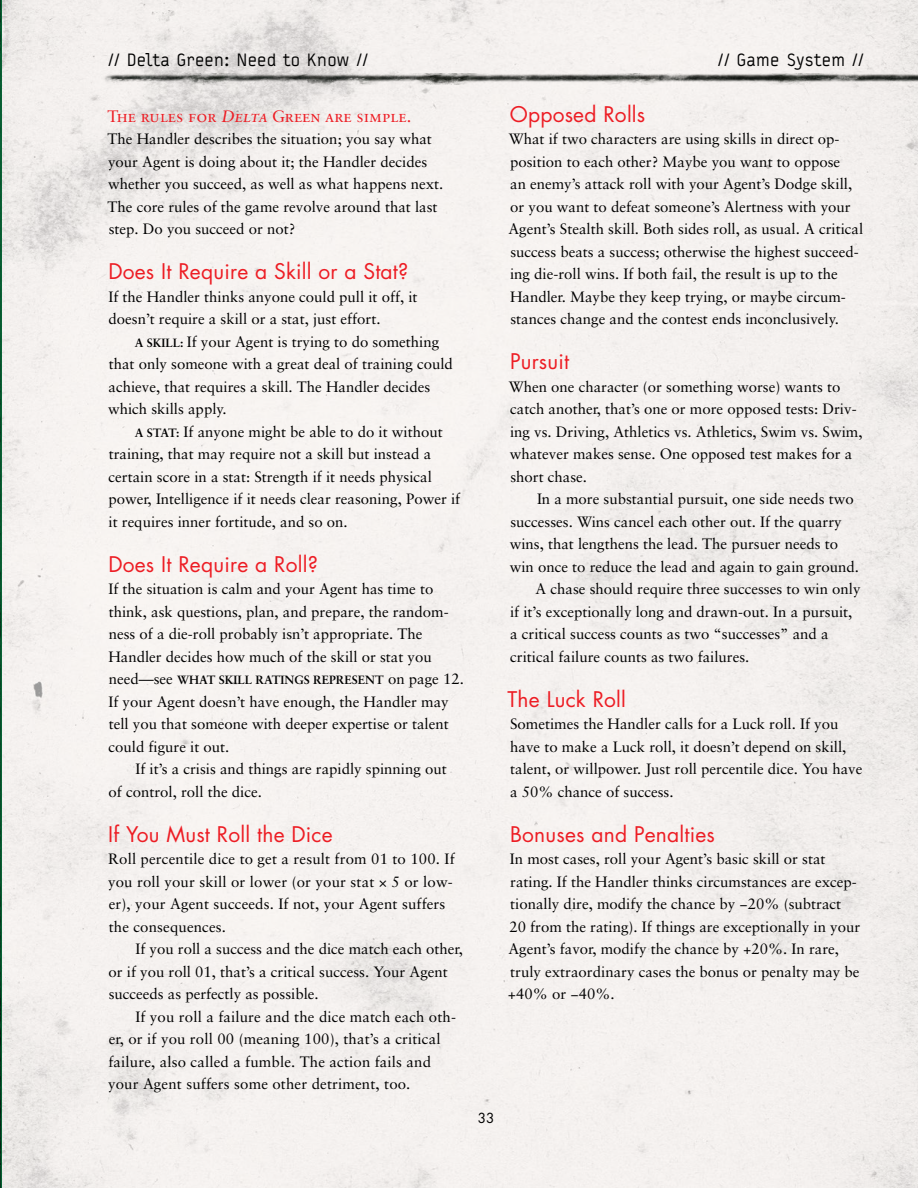
<style>
.page{position:relative;width:918px;height:1188px;background:#fff}
.page>*{position:absolute;margin:0;border:0;box-sizing:border-box;transform-origin:0 0}
.t1{font:21px "Futura Std";letter-spacing:.01em;color:#ed1d24}
.t2{font:18px "Typestar";letter-spacing:.005em;color:#000}
.t3{font:16.5px "Sabon Roman SC";color:#ed1d24}
.t4{font:15px/22.5px "Sabon";color:#000}
.t5{font:13.5px "Futura Std";color:#000}
.t6{font:700 12px "Sabon";color:#000}
.s1{font-style:italic}
.s2{font-weight:700;font-size:12px}
.s3{font-weight:400;font-size:15px}
</style>
<div class="page">
<img style="left:2px;top:0;width:916px;height:1188px">
<img style="left:102px;top:74px;width:816px;height:10px">
<hr style="left:0;top:0;width:2px;height:1188px;background:#096236">
<p class="t2" style="left:108px;top:50px;width:262px">// Delta Green: Need to Know //</p>
<p class="t2" style="left:718px;top:50px;width:148px">// Game System //</p>
<p class="t3" style="left:107px;top:106px;width:305px">The rules for <span class="s1">Delta</span> Green are simple.</p>
<p class="t4" style="left:108px;top:127px;width:337px">The Handler describes the situation; you say what your Agent is doing about it; the Handler decides whether you succeed, as well as what happens next.<br>The core rules of the game revolve around that last step. Do you succeed or not?</p>
<h1 class="t1" style="left:108px;top:258px;width:302px">Does It Require a Skill or a Stat?</h1>
<p class="t4" style="left:108px;top:285px;width:311px">If the Handler thinks anyone could pull it off, it doesn’t require a skill or a stat, just effort.</p>
<p class="t4" style="left:108px;top:330px;width:346px;text-indent:27px"><span class="s2">A SKILL:</span> If your Agent is trying to do something that only someone with a great deal of training could achieve, that requires a skill. The Handler decides which skills apply.</p>
<p class="t4" style="left:108px;top:420px;width:353px;text-indent:26px"><span class="s2">A STAT:</span> If anyone might be able to do it without training, that may require not a skill but instead a certain score in a stat: Strength if it needs physical power, Intelligence if it needs clear reasoning, Power if it requires inner fortitude, and so on.</p>
<h1 class="t1" style="left:108px;top:550px;width:211px">Does It Require a Roll?</h1>
<p class="t4" style="left:108px;top:577px;width:342px">If the situation is calm and your Agent has time to think, ask questions, plan, and prepare, the random&shy;ness of a die-roll probably isn’t appropriate. The Handler decides how much of the skill or stat you</p>
<p class="t6" style="left:109px;top:672px;width:357px"><span class="s3">need—see</span> WHAT SKILL RATINGS REPRESENT <span class="s3">on page 12.</span></p>
<p class="t4" style="left:108px;top:690px;width:342px;text-align:justify">If your Agent doesn’t have enough, the Handler may tell you that someone with deeper expertise or talent could figure it out.</p>
<p class="t4" style="left:109px;top:757px;width:340px;text-indent:27px">If it’s a crisis and things are rapidly spinning out of control, roll the dice.</p>
<h1 class="t1" style="left:108px;top:820px;width:226px">If You Must Roll the Dice</h1>
<p class="t4" style="left:108px;top:847px;width:348px">Roll percentile dice to get a result from 01 to 100. If you roll your skill or lower (or your stat × 5 or low&shy;er), your Agent succeeds. If not, your Agent suffers the consequences.</p>
<p class="t4" style="left:109px;top:937px;width:356px;text-indent:27px">If you roll a success and the dice match each other, or if you roll 01, that’s a critical success. Your Agent succeeds as perfectly as possible.</p>
<p class="t4" style="left:108px;top:1005px;width:350px;text-indent:27px">If you roll a failure and the dice match each oth&shy;er, or if you roll 00 (meaning 100), that’s a critical failure, also called a fumble. The action fails and your Agent suffers some other detriment, too.</p>
<h1 class="t1" style="left:510px;top:100px;width:137px">Opposed Rolls</h1>
<p class="t4" style="left:509px;top:127px;width:356px">What if two characters are using skills in direct op&shy;position to each other? Maybe you want to oppose<br>an enemy’s attack roll with your Agent’s Dodge skill, or you want to defeat someone’s Alertness with your Agent’s Stealth skill. Both sides roll, as usual. A critical success beats a success; otherwise the highest succeed&shy;ing die-roll wins. If both fail, the result is up to the Handler. Maybe they keep trying, or maybe circum&shy;stances change and the contest ends inconclusively.</p>
<h1 class="t1" style="left:510px;top:348px;width:61px">Pursuit</h1>
<p class="t4" style="left:509px;top:375px;width:355px">When one character (or something worse) wants to catch another, that’s one or more opposed tests: Driv&shy;ing vs. Driving, Athletics vs. Athletics, Swim vs. Swim, whatever makes sense. One opposed test makes for a short chase.</p>
<p class="t4" style="left:537px;top:487px;width:318px">In a more substantial pursuit, one side needs two</p>
<p class="t4" style="left:510px;top:510px;width:333px">successes. Wins cancel each other out. If the quarry</p>
<p class="t4" style="left:510px;top:532px;width:330px">wins, that lengthens the lead. The pursuer needs to</p>
<p class="t4" style="left:510px;top:555px;width:351px">win once to reduce the lead and again to gain ground.</p>
<p class="t4" style="left:536px;top:577px;width:327px">A chase should require three successes to win only</p>
<p class="t4" style="left:510px;top:600px;width:344px">if it’s exceptionally long and drawn-out. In a pursuit,</p>
<p class="t4" style="left:510px;top:622px;width:320px">a critical success counts as two “successes” and a</p>
<p class="t4" style="left:510px;top:645px;width:241px">critical failure counts as two failures.</p>
<h1 class="t1" style="left:508px;top:685px;width:120px">The Luck Roll</h1>
<p class="t4" style="left:510px;top:712px;width:354px">Sometimes the Handler calls for a Luck roll. If you have to make a Luck roll, it doesn’t depend on skill, talent, or willpower. Just roll percentile dice. You have a 50% chance of success.</p>
<h1 class="t1" style="left:510px;top:820px;width:206px">Bonuses and Penalties</h1>
<p class="t4" style="left:508px;top:847px;width:354px">In most cases, roll your Agent’s basic skill or stat rating. If the Handler thinks circumstances are excep&shy;tionally dire, modify the chance by −20% (subtract<br>20 from the rating). If things are exceptionally in your Agent’s favor, modify the chance by +20%. In rare, truly extraordinary cases the bonus or penalty may be +40% or −40%.</p>
<p class="t5" style="left:478px;top:1109px;width:18px">33</p>
</div>
